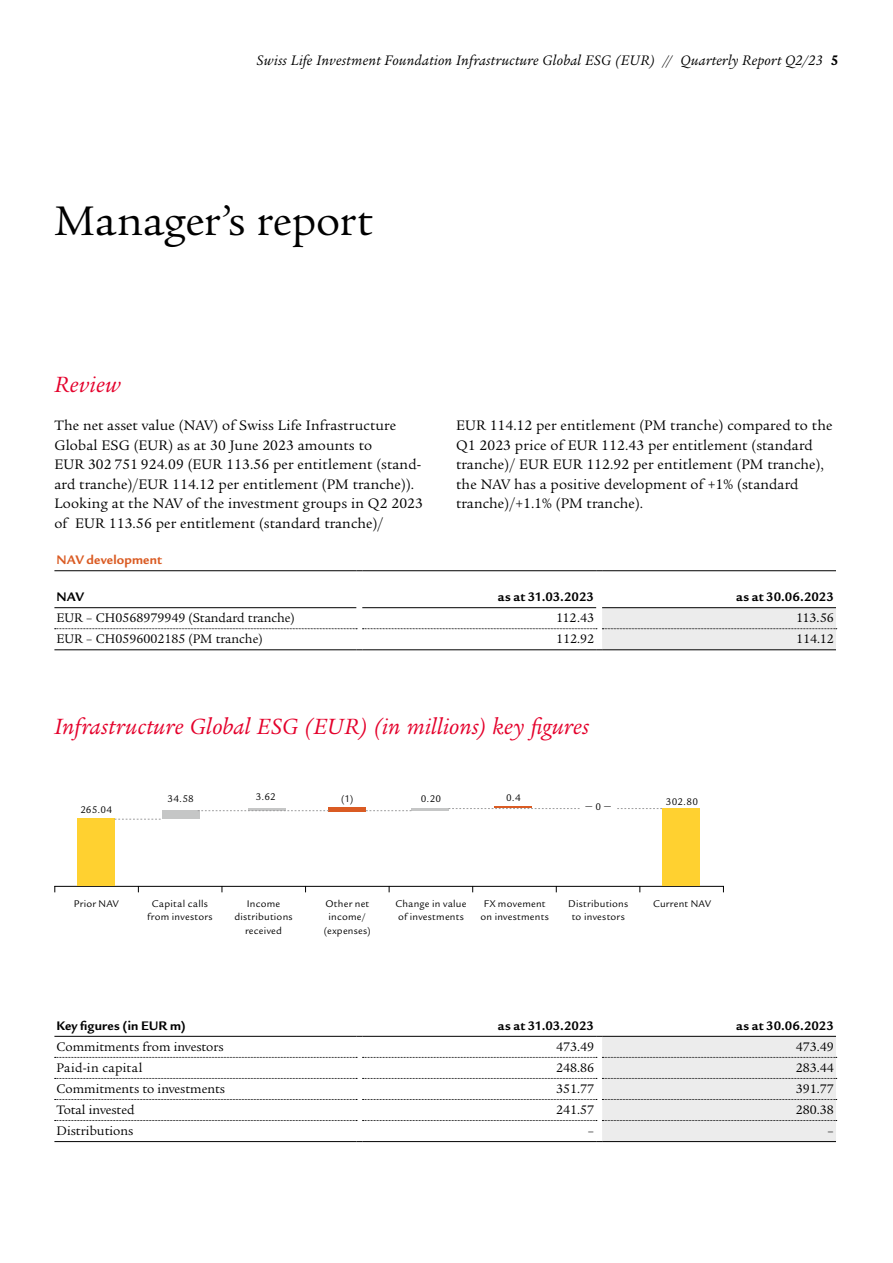
<style>
.page{position:relative;width:893px;height:1263px;background:#fff}
.page>*{position:absolute;margin:0;border:0;box-sizing:border-box;transform-origin:0 0}
.t1{font:45px "Legacy Serif ITC Pro";letter-spacing:-.01em;color:#000}
.t2{font:italic 24px "Legacy Serif ITC Pro";letter-spacing:.01em;color:#e4002b}
.Book_10_13pt_K{font:15px/19.5px "Legacy Serif ITC Pro";letter-spacing:.01em;color:#000}
.t3{font:italic 15px "Legacy Serif ITC Pro";letter-spacing:.02em;color:#000}
.TabText_9_12{font:13.5px "Legacy Serif ITC Pro";color:#000}
.TabTitel_9_12_Kopf_Schwarz{font:700 13.5px "Legacy Sans ITC Pro";letter-spacing:.005em;color:#000}
.TabText_9_12-2{font:13.5px "Legacy Serif ITC Pro";letter-spacing:.025em;color:#000}
.TabTitel_9_12_Farbe{font:700 13.5px "Legacy Sans ITC Pro";letter-spacing:.015em;color:#da5b23}
.TabText_-_Zahlen{font:13.5px "Legacy Serif ITC Pro";letter-spacing:-.01em;color:#000}
.TabTitel_9_12{font:10.5px/13.5px "Legacy Sans ITC Pro";letter-spacing:.025em;color:#000;text-align:center}
.s1{font-weight:700;font-style:normal}
</style>
<div class="page">
<hr style="left:54px;top:1036px;width:302px;height:1px;background:#000">
<hr style="left:54px;top:1141px;width:302px;height:1px;background:#000">
<svg style="left:55px;top:1036px;width:782px;height:106px"></svg>
<hr style="left:362px;top:607px;width:234px;height:1px;background:#000">
<hr style="left:602px;top:607px;width:234px;height:1px;background:#000">
<hr style="left:54px;top:570px;width:302px;height:1px;background:#000">
<hr style="left:54px;top:649px;width:302px;height:1px;background:#000">
<svg style="left:55px;top:608px;width:782px;height:42px"></svg>
<hr style="left:54px;top:607px;width:302px;height:1px;background:#000">
<hr style="left:362px;top:570px;width:234px;height:1px;background:#000">
<hr style="left:602px;top:570px;width:234px;height:1px;background:#000">
<hr style="left:54px;top:886px;width:670px;height:1px;background:#000">
<div style="left:77px;top:818px;width:38px;height:68px;background:#ffd130"></div>
<div style="left:663px;top:809px;width:37px;height:77px;background:#ffd130"></div>
<hr style="left:411px;top:808px;width:38px;height:2px;background:#c5c6c6">
<hr style="left:249px;top:808px;width:37px;height:2px;background:#c5c6c6">
<div style="left:162px;top:810px;width:37px;height:9px;background:#c5c6c6"></div>
<hr style="left:329px;top:808px;width:37px;height:4px;background:#da5b23">
<svg style="left:366px;top:810px;width:45px;height:1px"></svg>
<svg style="left:449px;top:808px;width:213px;height:1px"></svg>
<svg style="left:115px;top:819px;width:46px;height:1px"></svg>
<div style="left:581px;top:802px;width:34px;height:12px;background:#fff"></div>
<svg style="left:198px;top:810px;width:131px;height:1px"></svg>
<hr style="left:494px;top:807px;width:38px;height:1px;background:#da5b23">
<p class="t3" style="left:256px;top:51px;width:584px">Swiss Life Investment Foundation Infrastructure Global ESG (EUR) // Quarterly Report Q2/23 <span class="s1">5</span></p>
<p class="t1" style="left:54px;top:194px;width:320px">Manager’s report</p>
<h2 class="t2" style="left:54px;top:369px;width:68px">Review</h2>
<p class="Book_10_13pt_K" style="left:54px;top:416px;width:343px">The net asset value (NAV) of Swiss Life Infrastructure<br>Global ESG (EUR) as at 30 June 2023 amounts to</p>
<p class="Book_10_13pt_K" style="left:54px;top:455px;width:370px">EUR 302 751 924.09 (EUR 113.56 per entitlement (stand&shy;ard tranche)/EUR 114.12 per entitlement (PM tranche)).<br>Looking at the NAV of the investment groups in Q2 2023 of EUR 113.56 per entitlement (standard tranche)/</p>
<p class="Book_10_13pt_K" style="left:456px;top:416px;width:378px">EUR 114.12 per entitlement (PM tranche) compared to the Q1 2023 price of EUR 112.43 per entitlement (standard tranche)/ EUR EUR 112.92 per entitlement (PM tranche), the NAV has a positive development of +1% (standard tranche)/+1.1% (PM tranche).</p>
<p class="TabTitel_9_12_Farbe" style="left:57px;top:552px;width:107px">NAV development</p>
<p class="TabTitel_9_12_Kopf_Schwarz" style="left:57px;top:589px;width:29px">NAV</p>
<p class="TabTitel_9_12_Kopf_Schwarz" style="left:498px;top:589px;width:98px">as at 31.03.2023</p>
<p class="TabTitel_9_12_Kopf_Schwarz" style="left:736px;top:589px;width:99px">as at 30.06.2023</p>
<p class="TabText_9_12" style="left:57px;top:610px;width:240px">EUR – CH0568979949 (Standard tranche)</p>
<p class="TabText_-_Zahlen" style="left:556px;top:610px;width:39px">112.43</p>
<p class="TabText_-_Zahlen" style="left:796px;top:610px;width:39px">113.56</p>
<p class="TabText_9_12" style="left:57px;top:631px;width:208px">EUR – CH0596002185 (PM tranche)</p>
<p class="TabText_9_12" style="left:556px;top:631px;width:39px">112.92</p>
<p class="TabText_9_12" style="left:796px;top:631px;width:39px">114.12</p>
<h2 class="t2" style="left:54px;top:711px;width:536px">Infrastructure Global ESG (EUR) (in millions) key figures</h2>
<p class="TabTitel_9_12" style="left:80px;top:803px;width:33px">265.04</p>
<p class="TabTitel_9_12" style="left:168px;top:791px;width:28px">34.58</p>
<p class="TabTitel_9_12" style="left:256px;top:790px;width:21px">3.62</p>
<p class="TabTitel_9_12" style="left:341px;top:792px;width:14px">(1)</p>
<p class="TabTitel_9_12" style="left:421px;top:792px;width:22px">0.20</p>
<p class="TabTitel_9_12" style="left:506px;top:791px;width:16px">0.4</p>
<p class="TabTitel_9_12" style="left:585px;top:800px;width:28px">— 0 —</p>
<p class="TabTitel_9_12" style="left:666px;top:795px;width:34px">302.80</p>
<p class="TabTitel_9_12" style="left:74px;top:896px;width:46px">Prior NAV</p>
<p class="TabTitel_9_12" style="left:395px;top:896px;width:73px;text-align:left">Change in value of investments</p>
<p class="TabTitel_9_12" style="left:147px;top:896px;width:67px">Capital calls from investors</p>
<p class="TabTitel_9_12" style="left:480px;top:896px;width:70px">FX movement on investments</p>
<p class="TabTitel_9_12" style="left:234px;top:896px;width:60px">Income distributions received</p>
<p class="TabTitel_9_12" style="left:568px;top:896px;width:61px">Distributions to investors</p>
<p class="TabTitel_9_12" style="left:324px;top:896px;width:48px">Other net income/ (expenses)</p>
<p class="TabTitel_9_12" style="left:653px;top:896px;width:59px">Current NAV</p>
<p class="TabTitel_9_12_Kopf_Schwarz" style="left:57px;top:1018px;width:131px">Key figures (in EUR m)</p>
<p class="TabTitel_9_12_Kopf_Schwarz" style="left:498px;top:1018px;width:98px">as at 31.03.2023</p>
<p class="TabTitel_9_12_Kopf_Schwarz" style="left:736px;top:1018px;width:99px">as at 30.06.2023</p>
<p class="TabText_9_12" style="left:57px;top:1038px;width:169px">Commitments from investors</p>
<p class="TabText_9_12" style="left:556px;top:1038px;width:39px">473.49</p>
<p class="TabText_9_12" style="left:796px;top:1038px;width:39px">473.49</p>
<p class="TabText_9_12-2" style="left:57px;top:1059px;width:87px">Paid-in capital</p>
<p class="TabText_9_12" style="left:556px;top:1059px;width:39px">248.86</p>
<p class="TabText_9_12" style="left:796px;top:1059px;width:39px">283.44</p>
<p class="TabText_9_12" style="left:57px;top:1080px;width:170px">Commitments to investments</p>
<p class="TabText_9_12" style="left:556px;top:1080px;width:39px">351.77</p>
<p class="TabText_9_12" style="left:796px;top:1080px;width:39px">391.77</p>
<p class="TabText_9_12" style="left:57px;top:1102px;width:80px">Total invested</p>
<p class="TabText_9_12" style="left:556px;top:1102px;width:39px">241.57</p>
<p class="TabText_9_12" style="left:796px;top:1102px;width:39px">280.38</p>
<p class="TabText_9_12" style="left:57px;top:1123px;width:78px">Distributions</p>
<p class="TabText_9_12" style="left:588px;top:1123px;width:8px">–</p>
<p class="TabText_9_12" style="left:828px;top:1123px;width:8px">–</p>
</div>
